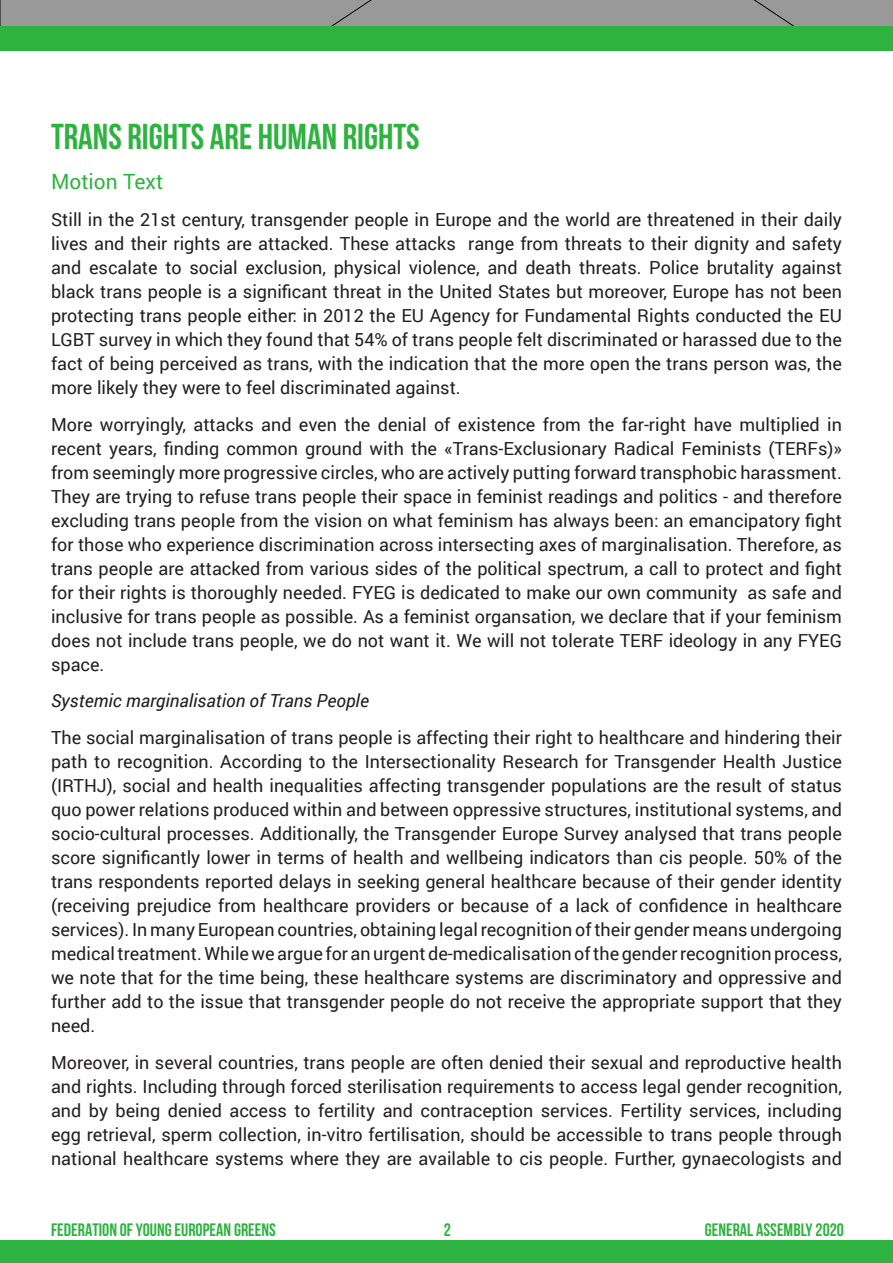
<style>
.page{position:relative;width:893px;height:1263px;background:#fff}
.page>*{position:absolute;margin:0;border:0;box-sizing:border-box;transform-origin:0 0}
.Sous-titres{font:700 36px "Bebas Neue";color:#2eb340}
.Sous-titres-2{font:21px "Roboto";color:#2eb340}
.Sous-titres-3{font:18px/24px "Roboto";color:#231f20;text-align:justify}
.t1{font:700 18px "Bebas Neue";color:#2eb340}
.Sous-titres-4{font:italic 18px "Roboto";color:#231f20}
</style>
<div class="page">
<div style="left:0;top:1240px;width:893px;height:23px;background:#2eb340"></div>
<div style="left:0;top:26px;width:893px;height:25px;background:#2eb340"></div>
<div style="left:0;top:0;width:893px;height:26px;background:#999"></div>
<p class="Sous-titres" style="left:51px;top:117px;width:370px">TRANS RIGHTS ARE HUMAN RIGHTS</p>
<p class="Sous-titres-2" style="left:51px;top:167px;width:114px">Motion Text</p>
<p class="Sous-titres-3" style="left:51px;top:207px;width:792px">Still in the 21st century, transgender people in Europe and the world are threatened in their daily lives and their rights are attacked. These attacks range from threats to their dignity and safety and escalate to social exclusion, physical violence, and death threats. Police brutality against black trans people is a significant threat in the United States but moreover, Europe has not been protecting trans people either: in 2012 the EU Agency for Fundamental Rights conducted the EU LGBT survey in which they found that 54% of trans people felt discriminated or harassed due to the fact of being perceived as trans, with the indication that the more open the trans person was, the more likely they were to feel discriminated against.</p>
<p class="Sous-titres-3" style="left:51px;top:411px;width:792px">More worryingly, attacks and even the denial of existence from the far-right have multiplied in recent years, finding common ground with the «Trans-Exclusionary Radical Feminists (TERFs)» from seemingly more progressive circles, who are actively putting forward transphobic harassment.<br>They are trying to refuse trans people their space in feminist readings and politics - and therefore excluding trans people from the vision on what feminism has always been: an emancipatory fight for those who experience discrimination across intersecting axes of marginalisation. Therefore, as trans people are attacked from various sides of the political spectrum, a call to protect and fight for their rights is thoroughly needed. FYEG is dedicated to make our own community as safe and inclusive for trans people as possible. As a feminist organsation, we declare that if your feminism does not include trans people, we do not want it. We will not tolerate TERF ideology in any FYEG space.</p>
<p class="Sous-titres-4" style="left:51px;top:688px;width:319px">Systemic marginalisation of Trans People</p>
<p class="Sous-titres-3" style="left:51px;top:725px;width:792px">The social marginalisation of trans people is affecting their right to healthcare and hindering their path to recognition. According to the Intersectionality Research for Transgender Health Justice (IRTHJ), social and health inequalities affecting transgender populations are the result of status quo power relations produced within and between oppressive structures, institutional systems, and socio-cultural processes. Additionally, the Transgender Europe Survey analysed that trans people score significantly lower in terms of health and wellbeing indicators than cis people. 50% of the trans respondents reported delays in seeking general healthcare because of their gender identity (receiving prejudice from healthcare providers or because of a lack of confidence in healthcare services). In many European countries, obtaining legal recognition of their gender means undergoing medical treatment. While we argue for an urgent de-medicalisation of the gender recognition process, we note that for the time being, these healthcare systems are discriminatory and oppressive and further add to the issue that transgender people do not receive the appropriate support that they need.</p>
<p class="Sous-titres-3" style="left:51px;top:1050px;width:792px">Moreover, in several countries, trans people are often denied their sexual and reproductive health and rights. Including through forced sterilisation requirements to access legal gender recognition, and by being denied access to fertility and contraception services. Fertility services, including egg retrieval, sperm collection, in-vitro fertilisation, should be accessible to trans people through national healthcare systems where they are available to cis people. Further, gynaecologists and</p>
<p class="t1" style="left:51px;top:1220px;width:226px">FEDERATION OF YOUNG EUROPEAN GREENS</p>
<p class="t1" style="left:444px;top:1220px;width:9px">2</p>
<p class="t1" style="left:705px;top:1220px;width:141px">GENERAL ASSEMBLY 2020</p>
</div>
